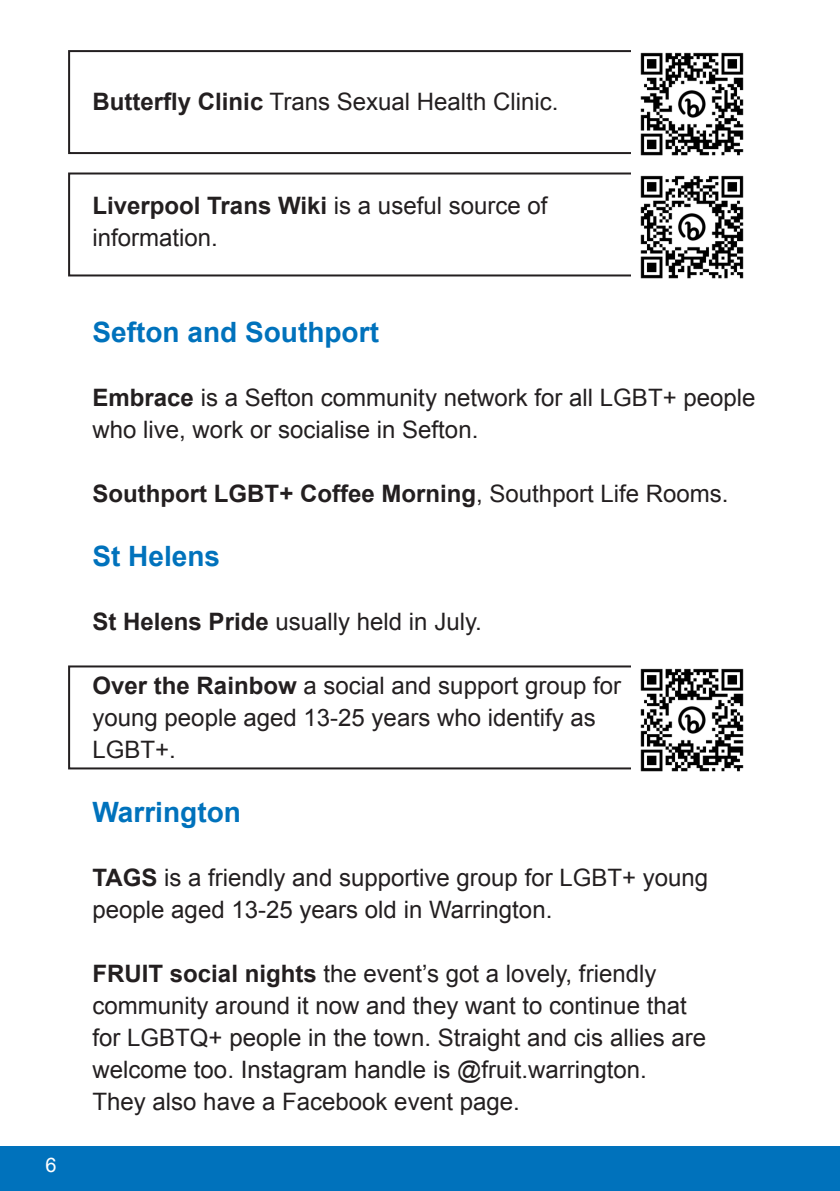
<style>
.page{position:relative;width:840px;height:1191px;background:#fff}
.page>*{position:absolute;margin:0;border:0;box-sizing:border-box;transform-origin:0 0}
.t1{font:700 28px "Arial";color:#0072bc}
.t2{font:24px/32px "Arial";color:#231f20}
.t3{font:700 24px "Arial";color:#231f20}
.t4{font:20px "Arial";color:#fff}
.s1{font-weight:700}
.s2{font-weight:400}
</style>
<div class="page">
<div style="left:0;top:1146px;width:839px;height:45px;background:#0072bc"></div>
<div style="left:68px;top:50px;width:666px;height:104px;border:2px solid #231f20"></div>
<div style="left:68px;top:172px;width:666px;height:104px;border:2px solid #231f20"></div>
<div style="left:68px;top:665px;width:666px;height:104px;border:2px solid #231f20"></div>
<img style="left:630px;top:50px;width:114px;height:229px">
<img style="left:630px;top:665px;width:114px;height:107px">
<p class="t4" style="left:45px;top:1152px;width:13px">6</p>
<p class="t2" style="left:92px;top:85px;width:467px"><span class="s1">Butterfly Clinic</span> Trans Sexual Health Clinic.</p>
<p class="t2" style="left:92px;top:189px;width:456px"><span class="s1">Liverpool Trans Wiki</span> is a useful source of information.</p>
<p class="t1" style="left:92px;top:313px;width:288px">Sefton and Southport</p>
<p class="t2" style="left:92px;top:381px;width:664px"><span class="s1">Embrace</span> is a Sefton community network for all LGBT+ people who live, work or socialise in Sefton.</p>
<p class="t3" style="left:92px;top:477px;width:637px">Southport LGBT+ Coffee Morning<span class="s2">, Southport Life Rooms.</span></p>
<p class="t1" style="left:92px;top:537px;width:129px">St Helens</p>
<p class="t2" style="left:92px;top:605px;width:391px"><span class="s1">St Helens Pride</span> usually held in July.</p>
<p class="t2" style="left:92px;top:669px;width:530px"><span class="s1">Over the Rainbow</span> a social and support group for young people aged 13-25 years who identify as<br>LGBT+.</p>
<p class="t1" style="left:92px;top:793px;width:150px">Warrington</p>
<p class="t2" style="left:92px;top:861px;width:617px"><span class="s1">TAGS</span> is a friendly and supportive group for LGBT+ young people aged 13-25 years old in Warrington.</p>
<p class="t2" style="left:92px;top:957px;width:614px"><span class="s1">FRUIT social nights</span> the event’s got a lovely, friendly community around it now and they want to continue that for LGBTQ+ people in the town. Straight and cis allies are welcome too. Instagram handle is @fruit.warrington.<br>They also have a Facebook event page.</p>
</div>
